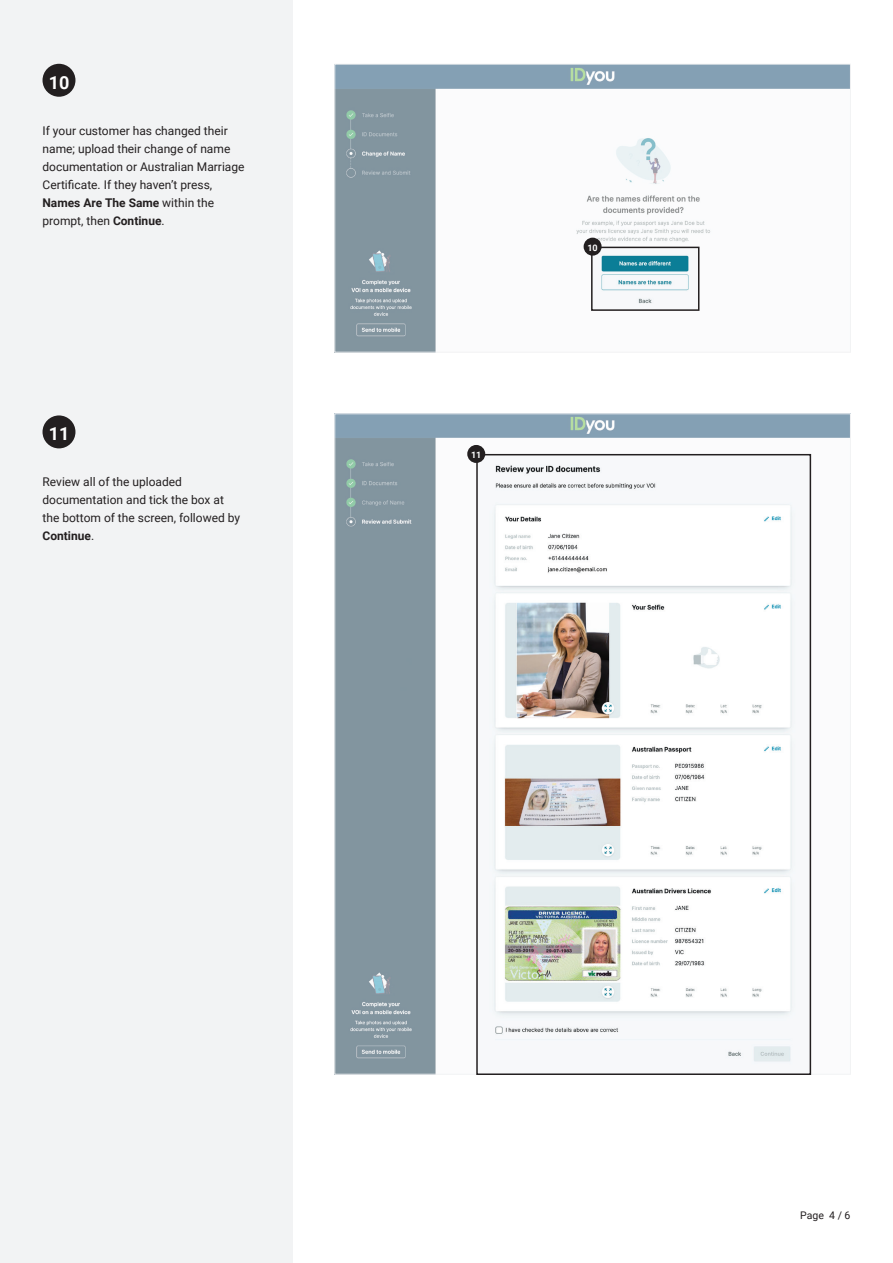
<style>
.page{position:relative;width:893px;height:1263px;background:#fff}
.page>*{position:absolute;margin:0;border:0;box-sizing:border-box;transform-origin:0 0}
.t1{font:700 18px "Roboto";color:#fff}
.t2{font:12px/18px "Roboto";color:#231f20}
.t3{font:10.5px "Roboto";color:#231f20}
.t4{font:700 9px "Roboto";color:#fff}
.s1{font-weight:700}
</style>
<div class="page">
<div style="left:0;top:0;width:292px;height:1263px;background:#f2f3f4"></div>
<div style="left:43px;top:64px;width:32px;height:33px;background:#231f20;border-radius:50%"></div>
<div style="left:43px;top:415px;width:32px;height:33px;background:#231f20;border-radius:50%"></div>
<img style="left:336px;top:66px;width:513px;height:285px">
<div style="left:334px;top:64px;width:517px;height:289px;border:1px solid #e6e7e9"></div>
<img style="left:594px;top:250px;width:102px;height:58px">
<div style="left:591px;top:247px;width:108px;height:64px;border:2px solid #231f20"></div>
<div style="left:584px;top:238px;width:18px;height:18px;background:#231f20;border-radius:50%"></div>
<img style="left:336px;top:415px;width:513px;height:657px">
<img style="left:479px;top:457px;width:329px;height:615px">
<div style="left:476px;top:454px;width:335px;height:621px;border:2px solid #231f20"></div>
<div style="left:467px;top:445px;width:18px;height:18px;background:#231f20;border-radius:50%"></div>
<h1 class="t1" style="left:49px;top:70px;width:22px">10</h1>
<p class="t2" style="left:43px;top:121px;width:204px">If your customer has changed their name; upload their change of name documentation or Australian Marriage<br>Certificate. If they haven’t press,<br><span class="s1">Names Are The Same</span> within the prompt, then <span class="s1">Continue</span>.</p>
<h1 class="t1" style="left:49px;top:421px;width:22px">11</h1>
<p class="t2" style="left:43px;top:473px;width:199px">Review all of the uploaded documentation and tick the box at the bottom of the screen, followed by<br><span class="s1">Continue</span>.</p>
<p class="t4" style="left:471px;top:449px;width:12px">11</p>
<p class="t4" style="left:587px;top:241px;width:12px">10</p>
<p class="t3" style="left:800px;top:1207px;width:52px">Page 4 / 6</p>
</div>
